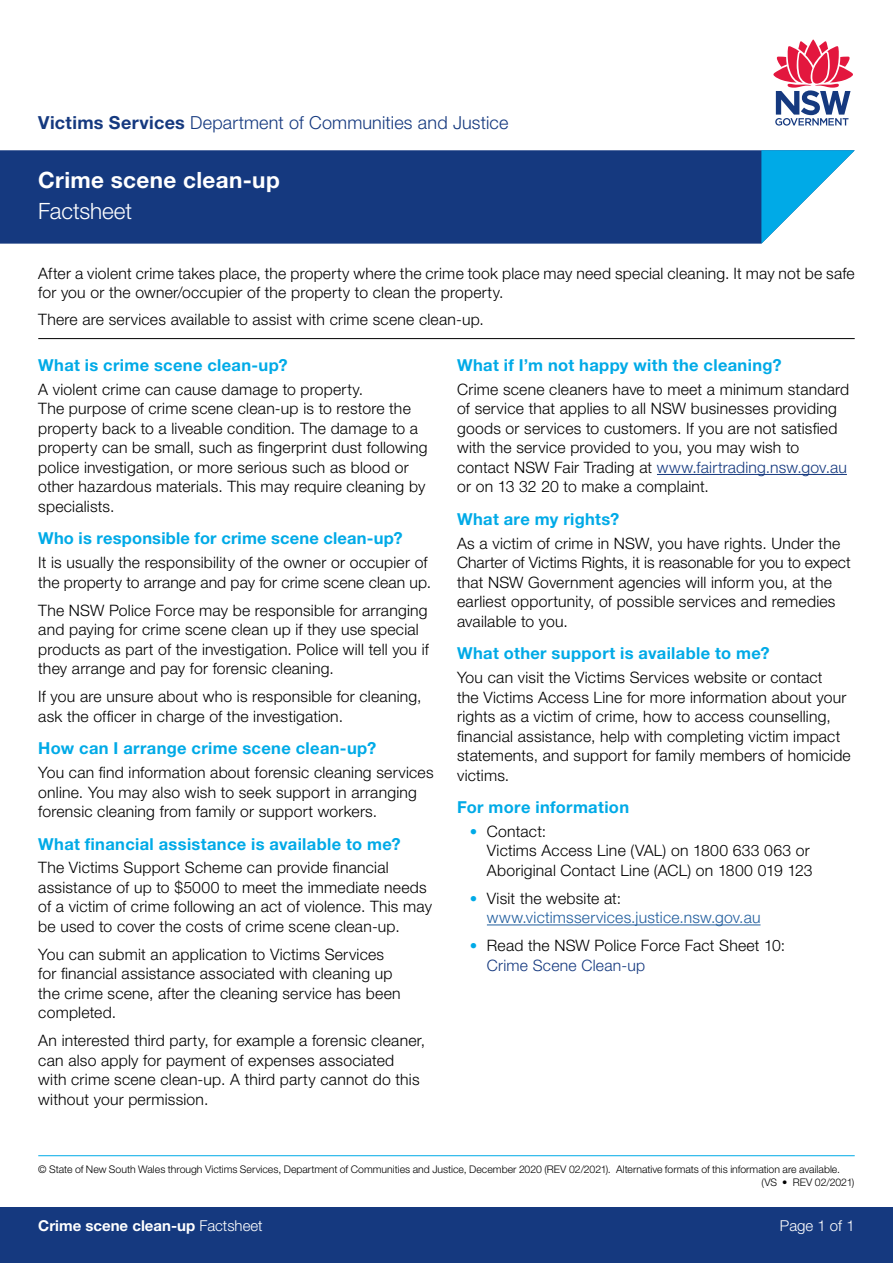
<style>
.page{position:relative;width:893px;height:1263px;background:#fff}
.page>*{position:absolute;margin:0;border:0;box-sizing:border-box;transform-origin:0 0}
.t1{font:700 22.5px "Helvetica Neue LT Std";letter-spacing:.015em;color:#fff}
.t2{font:300 22.5px "Helvetica Neue LT Std";letter-spacing:-.005em;color:#fff}
.t3{font:300 18px "Helvetica Neue LT Std";letter-spacing:.01em;color:#15397f}
.t4{font:700 16.5px "Helvetica Neue LT Std";letter-spacing:.02em;color:#00aae7}
.t5{font:300 15.75px/19.5px "Helvetica Neue LT Std";letter-spacing:.015em;color:#000}
.t6{font:300 15.75px/19.5px "Helvetica Neue LT Std";letter-spacing:.015em;color:#215e9e}
.t7{font:700 15px "Helvetica Neue LT Std";color:#fff}
.t8{font:300 15px "Helvetica Neue LT Std";color:#fff}
.t9{font:300 10.5px/12.6px "Helvetica Neue LT Std";color:#000}
.s1{font-weight:700}
.s2{color:#15397f}
.s3{font-size:15px;color:#00aae7}
.s4{color:#000}
.s5{font-weight:300}
</style>
<div class="page">
<div style="left:0;top:150px;width:761px;height:94px;background:#15397f"></div>
<svg style="left:761px;top:150px;width:94px;height:94px"></svg>
<div style="left:0;top:1207px;width:893px;height:56px;background:#15397f"></div>
<svg style="left:773px;top:39px;width:80px;height:87px"></svg>
<hr style="left:38px;top:338px;width:817px;height:1px;background:#000">
<hr style="left:38px;top:1155px;width:817px;height:1px;background:#00aae7">
<hr style="left:657px;top:474px;width:190px;height:1px;background:#15397f">
<hr style="left:487px;top:924px;width:273px;height:1px;background:#215e9e">
<p class="t3" style="left:38px;top:111px;width:472px"><span class="s1">Victims Services</span> Department of Communities and Justice</p>
<h1 class="t1" style="left:38px;top:166px;width:243px">Crime scene clean-up</h1>
<h1 class="t2" style="left:38px;top:197px;width:95px">Factsheet</h1>
<p class="t5" style="left:38px;top:264px;width:818px;line-height:18.9px">After a violent crime takes place, the property where the crime took place may need special cleaning. It may not be safe for you or the owner/occupier of the property to clean the property.</p>
<p class="t5" style="left:38px;top:310px;width:447px">There are services available to assist with crime scene clean-up.</p>
<h3 class="t4" style="left:38px;top:355px;width:251px">What is crime scene clean-up?</h3>
<p class="t5" style="left:38px;top:379px;width:391px">A violent crime can cause damage to property.<br>The purpose of crime scene clean-up is to restore the property back to a liveable condition. The damage to a property can be small, such as fngerprint dust following police investigation, or more serious such as blood or other hazardous materials. This may require cleaning by specialists.</p>
<h3 class="t4" style="left:38px;top:528px;width:366px">Who is responsible for crime scene clean-up?</h3>
<p class="t5" style="left:38px;top:552px;width:394px">It is usually the responsibility of the owner or occupier of the property to arrange and pay for crime scene clean up.</p>
<p class="t5" style="left:38px;top:600px;width:392px">The NSW Police Force may be responsible for arranging and paying for crime scene clean up if they use special products as part of the investigation. Police will tell you if they arrange and pay for forensic cleaning.</p>
<p class="t5" style="left:38px;top:686px;width:385px">If you are unsure about who is responsible for cleaning, ask the offcer in charge of the investigation.</p>
<h3 class="t4" style="left:38px;top:738px;width:339px">How can I arrange crime scene clean-up?</h3>
<p class="t5" style="left:38px;top:762px;width:397px">You can fnd information about forensic cleaning services online. You may also wish to seek support in arranging forensic cleaning from family or support workers.</p>
<h3 class="t4" style="left:38px;top:833px;width:364px">What fnancial assistance is available to me?</h3>
<p class="t5" style="left:38px;top:858px;width:395px">The Victims Support Scheme can provide fnancial assistance of up to $5000 to meet the immediate needs of a victim of crime following an act of violence. This may be used to cover the costs of crime scene clean-up.</p>
<p class="t5" style="left:38px;top:944px;width:364px">You can submit an application to Victims Services for fnancial assistance associated with cleaning up the crime scene, after the cleaning service has been completed.</p>
<p class="t5" style="left:38px;top:1031px;width:388px">An interested third party, for example a forensic cleaner, can also apply for payment of expenses associated with crime scene clean-up. A third party cannot do this without your permission.</p>
<h3 class="t4" style="left:457px;top:355px;width:326px">What if I’m not happy with the cleaning?</h3>
<p class="t5" style="left:457px;top:379px;width:394px">Crime scene cleaners have to meet a minimum standard of service that applies to all NSW businesses providing goods or services to customers. If you are not satisfed with the service provided to you, you may wish to contact NSW Fair Trading at <span class="s2">www.fairtrading.nsw.gov.au </span>or on 13 32 20 to make a complaint.</p>
<h3 class="t4" style="left:457px;top:509px;width:164px">What are my rights?</h3>
<p class="t5" style="left:457px;top:533px;width:395px">As a victim of crime in NSW, you have rights. Under the Charter of Victims Rights, it is reasonable for you to expect that NSW Government agencies will inform you, at the earliest opportunity, of possible services and remedies available to you.</p>
<h3 class="t4" style="left:457px;top:643px;width:314px">What other support is available to me?</h3>
<p class="t5" style="left:457px;top:667px;width:395px">You can visit the Victims Services website or contact<br>the Victims Access Line for more information about your rights as a victim of crime, how to access counselling, fnancial assistance, help with completing victim impact statements, and support for family members of homicide victims.</p>
<h3 class="t4" style="left:457px;top:797px;width:174px">For more information</h3>
<p class="t5" style="left:487px;top:821px;width:327px;text-indent:-17px"><span class="s3">•</span> Contact:<br>Victims Access Line (VAL) on 1800 633 063 or<br>Aboriginal Contact Line (ACL) on 1800 019 123</p>
<p class="t6" style="left:487px;top:888px;width:275px;text-indent:-17px"><span class="s3">•</span> <span class="s4">Visit the website at: </span>www.victimsservices.justice.nsw.gov.au</p>
<p class="t5" style="left:487px;top:936px;width:300px;text-indent:-17px"><span class="s3">•</span> Read the NSW Police Force Fact Sheet 10:<br><span class="s2">Crime Scene Clean-up</span></p>
<p class="t9" style="left:762px;top:1163px;width:94px;text-indent:-723px">© State of New South Wales through Victims Services, Department of Communities and Justice, December 2020 (REV 02/2021). Alternative formats of this information are available. (VS • REV 02/2021)</p>
<p class="t7" style="left:38px;top:1216px;width:226px">Crime scene clean-up <span class="s5">Factsheet</span></p>
<p class="t8" style="left:780px;top:1216px;width:76px">Page 1 of 1</p>
</div>
